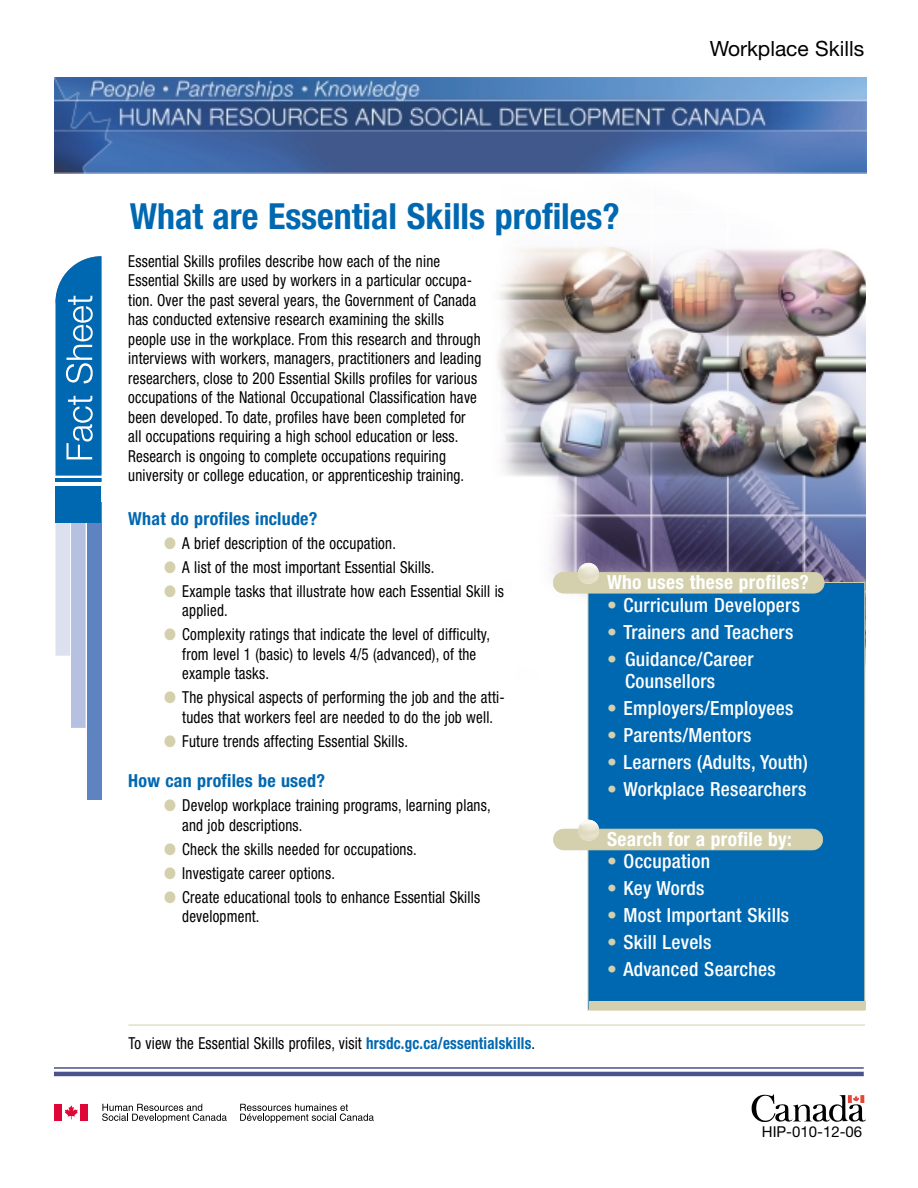
<style>
.page{position:relative;width:918px;height:1188px;background:#fff}
.page>*{position:absolute;margin:0;border:0;box-sizing:border-box;transform-origin:0 0}
.t1{font:700 condensed 36px "Helvetica Neue";color:#0068b1}
.t2{font:21px "Helvetica Neue";color:#000}
.t3{font:500 condensed 19.5px/22.5px "Helvetica Neue";letter-spacing:.015em;color:#fff}
.t4{font:700 condensed 19.5px "Helvetica Neue";letter-spacing:.015em;color:#fff}
.t5{font:700 condensed 18px "Helvetica Neue";letter-spacing:.015em;color:#0068b1}
.t6{font:condensed 16.5px/19.5px "Helvetica Neue";letter-spacing:.015em;color:#000;scale:.91 1}
.t7{font:15px "Helvetica Neue";color:#000}
.s1{color:#d4d0ad}
.s2{font-weight:700;color:#0068b1}
</style>
<div class="page">
<img style="left:322px;top:173px;width:543px;height:701px">
<svg style="left:752px;top:1094px;width:114px;height:28px"></svg>
<hr style="left:54px;top:1067px;width:810px;height:2px;background:#4a528b">
<hr style="left:54px;top:1072px;width:810px;height:4px;background:#4a528b">
<img style="left:54px;top:78px;width:813px;height:95px">
<svg style="left:240px;top:1104px;width:134px;height:19px"></svg>
<div style="left:54px;top:1104px;width:8px;height:17px;background:#e00637"></div>
<svg style="left:65px;top:1105px;width:13px;height:14px"></svg>
<div style="left:80px;top:1104px;width:8px;height:17px;background:#e00637"></div>
<svg style="left:102px;top:1104px;width:125px;height:19px"></svg>
<div style="left:87px;top:502px;width:15px;height:298px;background:#5d84c1"></div>
<div style="left:71px;top:502px;width:15px;height:226px;background:#b6c0e0"></div>
<div style="left:56px;top:502px;width:14px;height:154px;background:#dce0ef"></div>
<hr style="left:55px;top:478px;width:46px;height:4px;background:#0068b1">
<div style="left:55px;top:486px;width:46px;height:36px;background:#0068b1"></div>
<svg style="left:55px;top:256px;width:46px;height:220px;background:#2b81be"></svg>
<div style="left:588px;top:582px;width:277px;height:428px;background:#0068b1"></div>
<div style="left:553px;top:829px;width:270px;height:21px;background:#d4d0ad;border-radius:10px"></div>
<div style="left:553px;top:829px;width:270px;height:21px;border:2px solid #d4d0ad;border-radius:11px"></div>
<div style="left:553px;top:572px;width:271px;height:21px;background:#d4d0ad;border-radius:10px"></div>
<div style="left:553px;top:572px;width:272px;height:22px;border:2px solid #d4d0ad;border-radius:11px"></div>
<img style="left:578px;top:563px;width:21px;height:21px;border-radius:50%">
<img style="left:578px;top:820px;width:21px;height:21px;border-radius:50%">
<div style="left:589px;top:1002px;width:276px;height:8px;background:#d4d0ad"></div>
<hr style="left:128px;top:1025px;width:737px;height:1px;background:#d4d0ad">
<h1 class="t1" style="left:130px;top:204px;width:492px">What are Essential Skills profiles?</h1>
<p class="t6" style="left:128px;top:252px;width:389px">Essential Skills profiles describe how each of the nine Essential Skills are used by workers in a particular occupa&shy;tion. Over the past several years, the Government of Canada has conducted extensive research examining the skills people use in the workplace. From this research and through interviews with workers, managers, practitioners and leading researchers, close to 200 Essential Skills profiles for various occupations of the National Occupational Classification have been developed. To date, profiles have been completed for all occupations requiring a high school education or less.<br>Research is ongoing to complete occupations requiring university or college education, or apprenticeship training.</p>
<p class="t2" style="left:710px;top:41px;width:156px">Workplace Skills</p>
<p class="t5" style="left:128px;top:512px;width:191px">What do profiles include?</p>
<p class="t6" style="left:164px;top:535px;width:256px"><span class="s1">●</span> A brief description of the occupation.</p>
<p class="t6" style="left:164px;top:559px;width:299px"><span class="s1">●</span> A list of the most important Essential Skills.</p>
<p class="t6" style="left:182px;top:583px;width:355px;text-indent:-18px"><span class="s1">●</span> Example tasks that illustrate how each Essential Skill is applied.</p>
<p class="t6" style="left:182px;top:626px;width:340px;text-indent:-18px"><span class="s1">●</span> Complexity ratings that indicate the level of difficulty, from level 1 (basic) to levels 4/5 (advanced), of the example tasks.</p>
<p class="t6" style="left:164px;top:689px;width:376px;text-align:center"><span class="s1">●</span> The physical aspects of performing the job and the atti&shy;tudes that workers feel are needed to do the job well.</p>
<p class="t6" style="left:164px;top:733px;width:269px"><span class="s1">●</span> Future trends affecting Essential Skills.</p>
<p class="t5" style="left:128px;top:774px;width:198px">How can profiles be used?</p>
<p class="t6" style="left:182px;top:797px;width:340px;text-indent:-18px"><span class="s1">●</span> Develop workplace training programs, learning plans, and job descriptions.</p>
<p class="t6" style="left:164px;top:841px;width:279px"><span class="s1">●</span> Check the skills needed for occupations.</p>
<p class="t6" style="left:164px;top:865px;width:189px"><span class="s1">●</span> Investigate career options.</p>
<p class="t6" style="left:182px;top:889px;width:329px;text-indent:-18px"><span class="s1">●</span> Create educational tools to enhance Essential Skills development.</p>
<p class="t6" style="left:128px;top:1035px;width:449px">To view the Essential Skills profiles, visit <span class="s2">hrsdc.gc.ca/essentialskills</span>.</p>
<p class="t4" style="left:607px;top:576px;width:203px">Who uses these profiles?</p>
<p class="t3" style="left:607px;top:595px;width:194px"><span class="s1">•</span> Curriculum Developers</p>
<p class="t3" style="left:607px;top:622px;width:188px"><span class="s1">•</span> Trainers and Teachers</p>
<p class="t3" style="left:625px;top:649px;width:130px;text-indent:-18px"><span class="s1">•</span> Guidance/Career<br>Counsellors</p>
<p class="t3" style="left:607px;top:699px;width:188px"><span class="s1">•</span> Employers/Employees</p>
<p class="t3" style="left:607px;top:726px;width:146px"><span class="s1">•</span> Parents/Mentors</p>
<p class="t3" style="left:607px;top:753px;width:202px"><span class="s1">•</span> Learners (Adults, Youth)</p>
<p class="t3" style="left:607px;top:780px;width:201px"><span class="s1">•</span> Workplace Researchers</p>
<p class="t4" style="left:607px;top:832px;width:186px">Search for a profile by:</p>
<p class="t3" style="left:607px;top:852px;width:105px"><span class="s1">•</span> Occupation</p>
<p class="t3" style="left:607px;top:879px;width:99px"><span class="s1">•</span> Key Words</p>
<p class="t3" style="left:607px;top:906px;width:184px"><span class="s1">•</span> Most Important Skills</p>
<p class="t3" style="left:607px;top:933px;width:106px"><span class="s1">•</span> Skill Levels</p>
<p class="t3" style="left:607px;top:960px;width:170px"><span class="s1">•</span> Advanced Searches</p>
<p class="t7" style="left:762px;top:1127px;width:102px">HIP-010-12-06</p>
</div>
